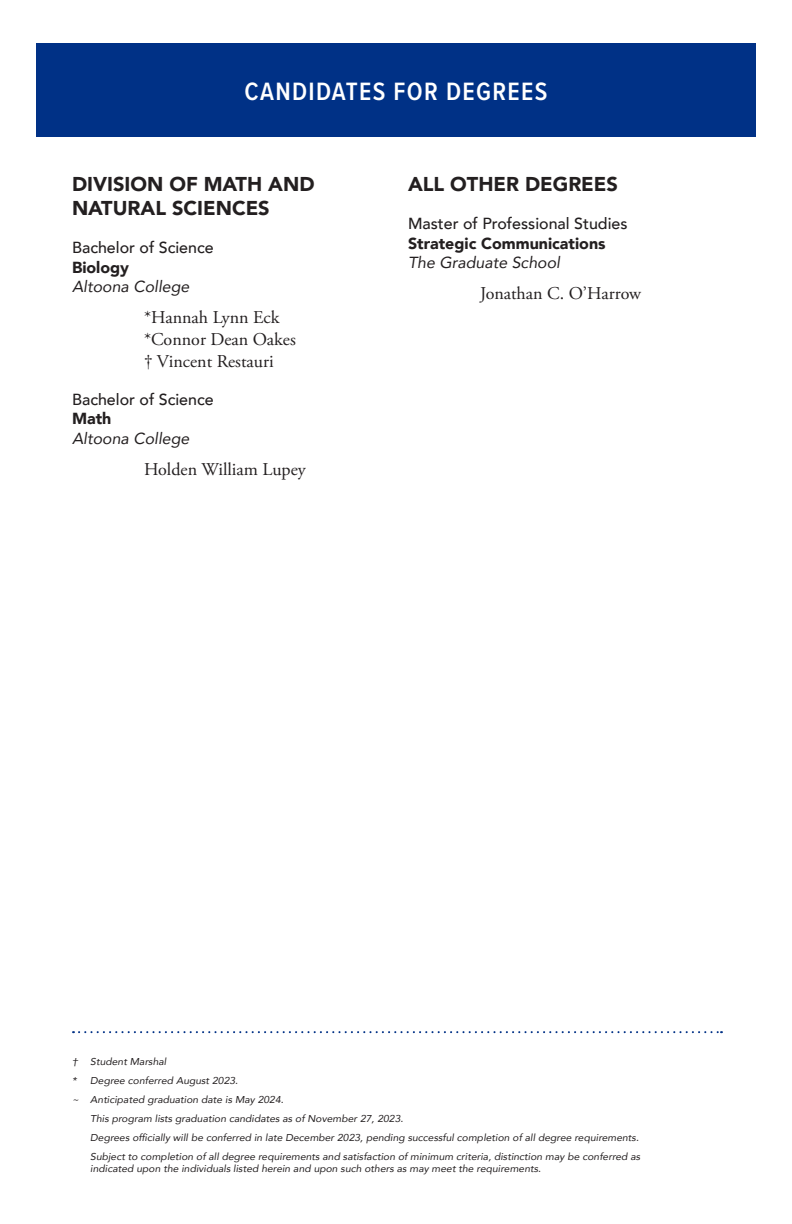
<style>
.page{position:relative;width:792px;height:1224px;background:#fff}
.page>*{position:absolute;margin:0;border:0;box-sizing:border-box;transform-origin:0 0}
.t1{font:600 26px "Proxima Nova Cond";letter-spacing:.05em;color:#fff}
.Division_Name{font:900 20px/24px "Avenir";color:#231f20}
.Remaining_Student_Names{font:18px "Adobe Garamond Pro";color:#231f20}
.Degree_Name{font:500 16px "Avenir";color:#231f20}
.College_or_Location{font:italic 16px "Avenir";color:#231f20}
.Program_Name{font:900 16px "Avenir";color:#231f20}
.t2{font:italic 10px/11.6px "Avenir";color:#231f20;scale:1.04 1}
</style>
<div class="page">
<div style="left:36px;top:43px;width:720px;height:94px;background:#003186"></div>
<svg style="left:73px;top:1031px;width:649px;height:2px"></svg>
<p class="t1" style="left:245px;top:72px;width:304px">CANDIDATES FOR DEGREES</p>
<p class="Division_Name" style="left:72px;top:172px;width:244px">DIVISION OF MATH AND<br>NATURAL SCIENCES</p>
<p class="Degree_Name" style="left:72px;top:234px;width:143px">Bachelor of Science</p>
<p class="Program_Name" style="left:72px;top:253px;width:59px">Biology</p>
<p class="College_or_Location" style="left:72px;top:276px;width:119px">Altoona College</p>
<p class="Remaining_Student_Names" style="left:144px;top:306px;width:137px">*Hannah Lynn Eck</p>
<p class="Remaining_Student_Names" style="left:144px;top:328px;width:153px">*Connor Dean Oakes</p>
<p class="Remaining_Student_Names" style="left:144px;top:350px;width:131px">† Vincent Restauri</p>
<p class="Degree_Name" style="left:72px;top:386px;width:143px">Bachelor of Science</p>
<p class="Program_Name" style="left:72px;top:405px;width:41px">Math</p>
<p class="College_or_Location" style="left:72px;top:428px;width:119px">Altoona College</p>
<p class="Remaining_Student_Names" style="left:144px;top:458px;width:163px">Holden William Lupey</p>
<p class="Division_Name" style="left:408px;top:172px;width:211px">ALL OTHER DEGREES</p>
<p class="Degree_Name" style="left:408px;top:210px;width:221px">Master of Professional Studies</p>
<p class="Program_Name" style="left:408px;top:229px;width:199px">Strategic Communications</p>
<p class="College_or_Location" style="left:408px;top:252px;width:154px">The Graduate School</p>
<p class="Remaining_Student_Names" style="left:480px;top:282px;width:163px">Jonathan C. O’Harrow</p>
<p class="t2" style="left:72px;top:1056px;width:7px">†</p>
<p class="t2" style="left:90px;top:1056px;width:75px">Student Marshal</p>
<p class="t2" style="left:72px;top:1075px;width:161px">* Degree conferred August 2023.</p>
<p class="t2" style="left:72px;top:1094px;width:205px">~ Anticipated graduation date is May 2024.</p>
<p class="t2" style="left:90px;top:1113px;width:303px">This program lists graduation candidates as of November 27, 2023.</p>
<p class="t2" style="left:90px;top:1132px;width:529px">Degrees officially will be conferred in late December 2023, pending successful completion of all degree requirements.</p>
<p class="t2" style="left:90px;top:1151px;width:530px">Subject to completion of all degree requirements and satisfaction of minimum criteria, distinction may be conferred as indicated upon the individuals listed herein and upon such others as may meet the requirements.</p>
</div>
